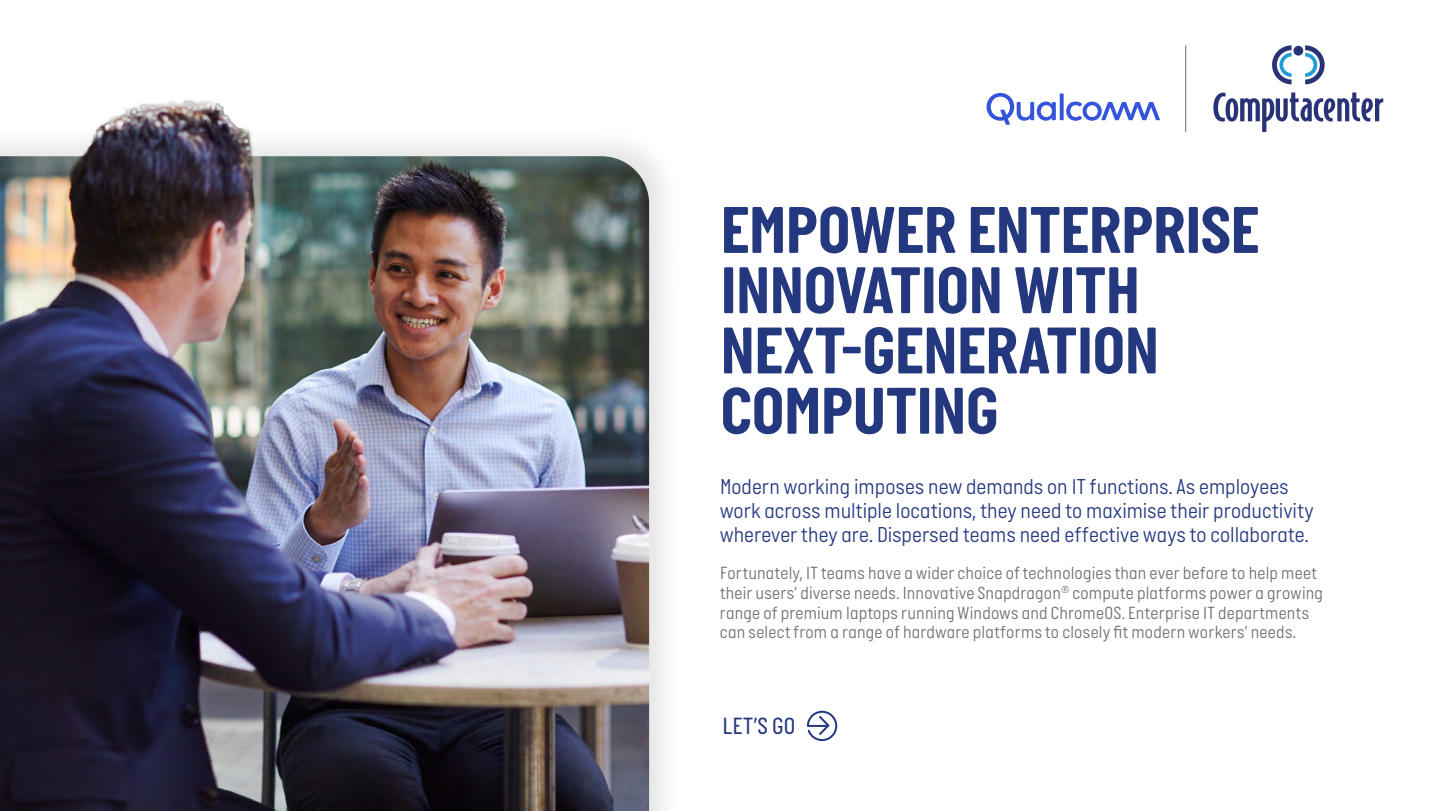
<style>
.page{position:relative;width:1440px;height:811px;background:#fff}
.page>*{position:absolute;margin:0;border:0;box-sizing:border-box;transform-origin:0 0}
.t1{font:700 67.4px/60.2px "Italian Plate No One";letter-spacing:-.01em;color:#24387f}
.t2{font:24px "Italian Plate No One";color:#24387f}
.t3{font:300 22px/24.2px "Italian Plate No One";letter-spacing:.005em;color:#24387f}
.t4{font:300 18px/19.8px "Italian Plate No One";letter-spacing:.015em;color:#706f6f}
</style>
<div class="page">
<div style="left:0;top:125px;width:683px;height:686px;background:#000;opacity:.1"></div>
<img style="left:606px;top:156px;width:43px;height:655px">
<svg style="left:1213px;top:92px;width:170px;height:40px"></svg>
<svg style="left:1272px;top:45px;width:20px;height:39px"></svg>
<svg style="left:1305px;top:45px;width:20px;height:39px"></svg>
<div style="left:1293px;top:46px;width:10px;height:10px;background:#283276;border-radius:50%"></div>
<hr style="left:1185px;top:45px;width:1px;height:87px;background:#706f6f">
<svg style="left:987px;top:93px;width:173px;height:32px"></svg>
<img style="left:0;top:100px;width:606px;height:711px">
<svg style="left:806px;top:710px;width:32px;height:32px"></svg>
<h1 class="t1" style="left:720px;top:199px;width:540px">EMPOWER ENTERPRISE<br>INNOVATION WITH<br>NEXT-GENERATION<br>COMPUTING</h1>
<p class="t3" style="left:720px;top:475px;width:595px">Modern working imposes new demands on IT functions. As employees work across multiple locations, they need to maximise their productivity wherever they are. Dispersed teams need effective ways to collaborate.</p>
<p class="t4" style="left:720px;top:564px;width:605px">Fortunately, IT teams have a wider choice of technologies than ever before to help meet their users’ diverse needs. Innovative Snapdragon<sup>®</sup> compute platforms power a growing range of premium laptops running Windows and ChromeOS. Enterprise IT departments can select from a range of hardware platforms to closely fit modern workers’ needs.</p>
<h2 class="t2" style="left:722px;top:713px;width:74px">LET’S GO</h2>
</div>
